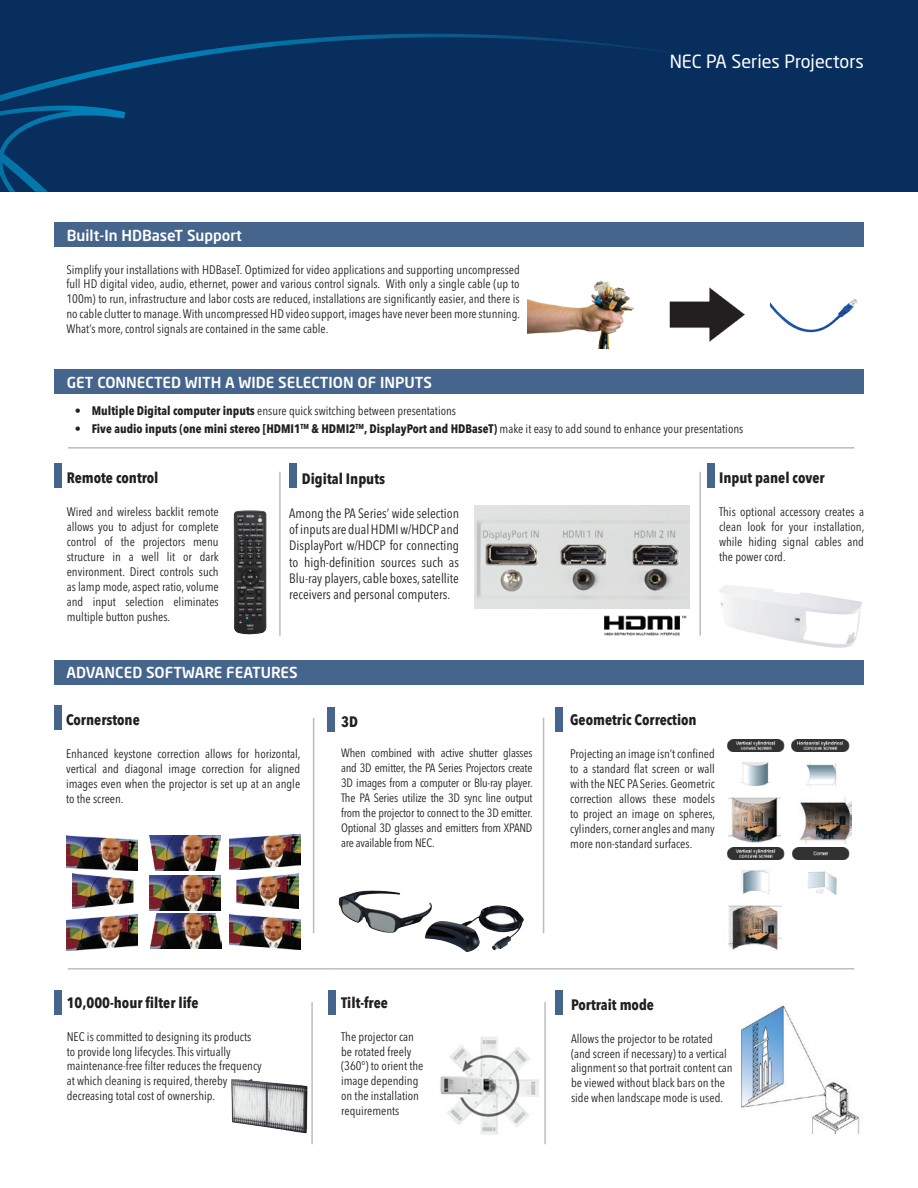
<style>
.page{position:relative;width:918px;height:1188px;background:#fff}
.page>*{position:absolute;margin:0;border:0;box-sizing:border-box;transform-origin:0 0}
.t1{font:18px "Neo Sans Std";color:#fff}
.t2{font:700 condensed 15px "Avenir Next LT Pro";color:#231f20}
.t3{font:500 15px "Neo Sans Pro";color:#fff}
.t4{font:condensed 13.5px/16.2px "Avenir Next LT Pro";color:#231f20;text-align:justify}
.t5{font:condensed 12.3px/15px "Avenir Next LT Pro";color:#231f20;text-align:justify}
.t6{font:700 condensed 12.3px "Avenir Next LT Pro";color:#231f20}
.t7{font:condensed 12px/15px "Avenir Next LT Pro";letter-spacing:-.015em;color:#231f20;text-align:justify}
.s1{font-weight:700}
.s2{font-weight:400}
</style>
<div class="page">
<div style="left:54px;top:369px;width:810px;height:24px;background:#46658c"></div>
<div style="left:54px;top:661px;width:810px;height:24px;background:#46658c"></div>
<div style="left:0;top:1px;width:918px;height:191px;background:#082e5e"></div>
<svg style="left:0;top:34px;width:658px;height:158px"></svg>
<img style="left:604px;top:615px;width:83px;height:21px">
<img style="left:474px;top:505px;width:216px;height:104px">
<img style="left:741px;top:1005px;width:119px;height:128px">
<hr style="left:68px;top:447px;width:786px;height:2px;background:#231f20">
<hr style="left:68px;top:968px;width:786px;height:2px;background:#231f20">
<hr style="left:279px;top:472px;width:2px;height:164px;background:#231f20">
<hr style="left:313px;top:718px;width:1px;height:215px;background:#231f20">
<hr style="left:543px;top:718px;width:1px;height:215px;background:#231f20">
<hr style="left:699px;top:472px;width:2px;height:164px;background:#231f20">
<img style="left:230px;top:834px;width:70px;height:35px">
<img style="left:150px;top:875px;width:71px;height:35px">
<img style="left:67px;top:915px;width:70px;height:35px">
<img style="left:67px;top:835px;width:70px;height:35px">
<img style="left:151px;top:913px;width:71px;height:35px">
<img style="left:236px;top:873px;width:62px;height:35px">
<img style="left:72px;top:873px;width:62px;height:35px">
<img style="left:150px;top:836px;width:71px;height:35px">
<img style="left:230px;top:914px;width:70px;height:35px">
<img style="left:729px;top:797px;width:52px;height:45px">
<img style="left:727px;top:739px;width:58px;height:12px">
<img style="left:740px;top:762px;width:30px;height:24px">
<img style="left:800px;top:797px;width:51px;height:47px">
<img style="left:791px;top:739px;width:59px;height:12px">
<img style="left:806px;top:762px;width:31px;height:25px">
<img style="left:729px;top:905px;width:53px;height:45px">
<img style="left:727px;top:847px;width:58px;height:12px">
<img style="left:741px;top:870px;width:30px;height:24px">
<img style="left:792px;top:847px;width:58px;height:12px">
<img style="left:807px;top:871px;width:30px;height:24px">
<img style="left:719px;top:585px;width:143px;height:63px">
<div style="left:54px;top:705px;width:7px;height:24px;background:#46658c"></div>
<div style="left:54px;top:463px;width:7px;height:24px;background:#46658c"></div>
<div style="left:289px;top:463px;width:7px;height:24px;background:#46658c"></div>
<div style="left:708px;top:463px;width:7px;height:24px;background:#46658c"></div>
<div style="left:54px;top:991px;width:7px;height:24px;background:#46658c"></div>
<div style="left:328px;top:991px;width:7px;height:24px;background:#46658c"></div>
<div style="left:556px;top:991px;width:7px;height:24px;background:#46658c"></div>
<div style="left:328px;top:707px;width:7px;height:24px;background:#46658c"></div>
<div style="left:555px;top:707px;width:7px;height:24px;background:#46658c"></div>
<hr style="left:544px;top:1002px;width:2px;height:142px;background:#231f20">
<hr style="left:311px;top:1002px;width:2px;height:142px;background:#231f20">
<img style="left:231px;top:1079px;width:76px;height:54px">
<img style="left:234px;top:510px;width:33px;height:125px">
<img style="left:440px;top:1036px;width:98px;height:99px">
<img style="left:339px;top:891px;width:93px;height:42px">
<img style="left:425px;top:906px;width:99px;height:46px">
<div style="left:54px;top:222px;width:810px;height:24px;background:#46658c"></div>
<img style="left:771px;top:298px;width:87px;height:35px">
<img style="left:669px;top:287px;width:76px;height:55px">
<img style="left:528px;top:280px;width:107px;height:69px">
<p class="t3" style="left:67px;top:226px;width:177px">Built-In HDBaseT Support</p>
<p class="t5" style="left:67px;top:262px;width:455px">Simplify your installations with HDBaseT. Optimized for video applications and supporting uncompressed full HD digital video, audio, ethernet, power and various control signals. With only a single cable (up to 100m) to run, infrastructure and labor costs are reduced, installations are significantly easier, and there is no cable clutter to manage. With uncompressed HD video support, images have never been more stunning.<br>What’s more, control signals are contained in the same cable.</p>
<h1 class="t1" style="left:670px;top:50px;width:196px">NEC PA Series Projectors</h1>
<p class="t3" style="left:67px;top:373px;width:367px">GET CONNECTED WITH A WIDE SELECTION OF INPUTS</p>
<p class="t5" style="left:75px;top:404px;width:383px"><span class="s1">• Multiple Digital computer inputs</span> ensure quick switching between presentations</p>
<p class="t6" style="left:75px;top:422px;width:670px">• Five audio inputs (one mini stereo [HDMI1<sup>TM</sup> &amp; HDMI2<sup>TM</sup>, DisplayPort and HDBaseT) <span class="s2">make it easy to add sound to enhance your presentations</span></p>
<p class="t2" style="left:67px;top:468px;width:93px">Remote control</p>
<p class="t5" style="left:67px;top:504px;width:153px">Wired and wireless backlit remote allows you to adjust for complete control of the projectors menu structure in a well lit or dark environment. Direct controls such as lamp mode, aspect ratio, volume and input selection eliminates multiple button pushes.</p>
<p class="t2" style="left:719px;top:468px;width:107px">Input panel cover</p>
<p class="t5" style="left:719px;top:504px;width:147px">This optional accessory creates a clean look for your installation, while hiding signal cables and the power cord.</p>
<p class="t2" style="left:302px;top:469px;width:85px">Digital Inputs</p>
<p class="t4" style="left:289px;top:505px;width:171px">Among the PA Series’ wide selection of inputs are dual HDMI w/HDCP and DisplayPort w/HDCP for connecting to high-definition sources such as Blu-ray players, cable boxes, satellite receivers and personal computers.</p>
<p class="t3" style="left:67px;top:663px;width:233px">ADVANCED SOFTWARE FEATURES</p>
<p class="t2" style="left:66px;top:710px;width:75px">Cornerstone</p>
<p class="t5" style="left:66px;top:746px;width:236px">Enhanced keystone correction allows for horizontal, vertical and diagonal image correction for aligned images even when the projector is set up at an angle to the screen.</p>
<p class="t2" style="left:341px;top:712px;width:18px">3D</p>
<p class="t7" style="left:341px;top:745px;width:193px">When combined with active shutter glasses and 3D emitter, the PA Series Projectors create 3D images from a computer or Blu-ray player.<br>The PA Series utilize the 3D sync line output from the projector to connect to the 3D emitter.<br>Optional 3D glasses and emitters from XPAND are available from NEC.</p>
<p class="t2" style="left:570px;top:710px;width:128px">Geometric Correction</p>
<p class="t5" style="left:570px;top:746px;width:146px">Projecting an image isn’t confined to a standard flat screen or wall with the NEC PA Series. Geometric correction allows these models to project an image on spheres, cylinders, corner angles and many more non-standard surfaces.</p>
<p class="t2" style="left:67px;top:994px;width:133px">10,000-hour filter life</p>
<p class="t5" style="left:67px;top:1029px;width:197px;text-align:left">NEC is committed to designing its products to provide long lifecycles. This virtually maintenance-free filter reduces the frequency at which cleaning is required, thereby decreasing total cost of ownership.</p>
<p class="t2" style="left:341px;top:994px;width:48px">Tilt-free</p>
<p class="t5" style="left:341px;top:1029px;width:84px;text-align:left">The projector can be rotated freely (360°) to orient the image depending on the installation requirements</p>
<p class="t2" style="left:571px;top:996px;width:84px">Portrait mode</p>
<p class="t5" style="left:571px;top:1031px;width:163px;text-align:left">Allows the projector to be rotated (and screen if necessary) to a vertical alignment so that portrait content can be viewed without black bars on the side when landscape mode is used.</p>
</div>
